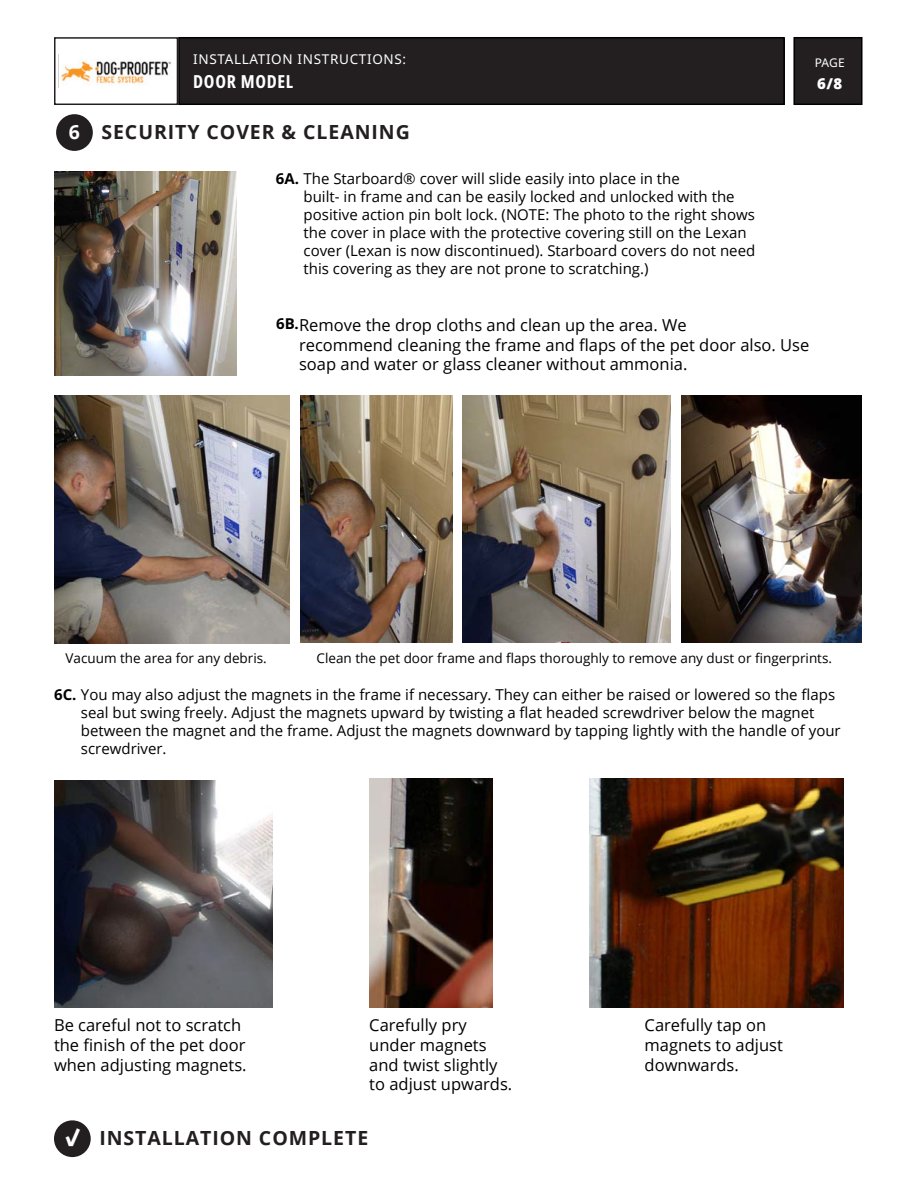
<style>
.page{position:relative;width:918px;height:1188px;background:#fff}
.page>*{position:absolute;margin:0;border:0;box-sizing:border-box;transform-origin:0 0}
.t1{font:700 22.5px "Arlette";color:#fff}
.t2{font:700 19.5px "Open Sans";letter-spacing:.05em;color:#231f20}
.t3{font:700 19.5px "Open Sans";color:#fff}
.t4{font:700 extra-condensed 18px "Noto Sans Georgian";letter-spacing:.04em;color:#fff}
.t5{font:16.5px/19.8px "Open Sans";color:#000}
.t6{font:15px/18px "Open Sans";color:#000}
.t7{font:800 15px "Open Sans";color:#fff}
.t8{font:13.5px "Open Sans";color:#000}
.t9{font:13.5px "Noto Sans";letter-spacing:.05em;color:#fff}
.t10{font:12px "Noto Sans";color:#fff}
.s1{font-family:"Noto Sans";font-weight:700}
.s2{font-family:"Noto Sans Georgian";font-weight:900}
.s3{font-family:"Noto Sans";font-weight:700;font-size:15px}
</style>
<div class="page">
<div style="left:54px;top:37px;width:124px;height:68px;border:2px solid #231f20"></div>
<img style="left:58px;top:55px;width:113px;height:32px">
<div style="left:56px;top:114px;width:37px;height:37px;background:#231f20;border-radius:50%"></div>
<div style="left:54px;top:1120px;width:37px;height:37px;background:#231f20;border-radius:50%"></div>
<div style="left:179px;top:38px;width:605px;height:66px;background:#231f20"></div>
<div style="left:178px;top:37px;width:607px;height:68px;border:2px solid #000"></div>
<div style="left:794px;top:38px;width:68px;height:66px;background:#231f20"></div>
<div style="left:793px;top:37px;width:69px;height:68px;border:2px solid #000"></div>
<img style="left:54px;top:171px;width:183px;height:204px">
<img style="left:54px;top:395px;width:236px;height:249px">
<img style="left:300px;top:395px;width:152px;height:247px">
<img style="left:463px;top:395px;width:207px;height:247px">
<img style="left:682px;top:395px;width:180px;height:247px">
<img style="left:54px;top:780px;width:218px;height:228px">
<img style="left:369px;top:778px;width:123px;height:230px">
<img style="left:590px;top:778px;width:254px;height:230px">
<h2 class="t3" style="left:69px;top:118px;width:13px">6</h2>
<p class="t9" style="left:193px;top:50px;width:215px">INSTALLATION INSTRUCTIONS:</p>
<p class="t4" style="left:193px;top:68px;width:102px">DOOR MODEL</p>
<h2 class="t2" style="left:101px;top:118px;width:310px">SECURITY COVER &amp; CLEANING</h2>
<p class="t6" style="left:304px;top:169px;width:453px;text-indent:-28px"><span class="s1">6A.</span> The Starboard® cover will slide easily into place in the<br>built- in frame and can be easily locked and unlocked with the positive action pin bolt lock. (NOTE: The photo to the right shows the cover in place with the protective covering still on the Lexan cover (Lexan is now discontinued). Starboard covers do not need this covering as they are not prone to scratching.)</p>
<p class="t10" style="left:815px;top:54px;width:31px">PAGE</p>
<p class="t7" style="left:817px;top:72px;width:27px"><span class="s2">6</span>/8</p>
<p class="t5" style="left:299px;top:314px;width:512px;text-indent:-23px"><span class="s3">6B.</span>Remove the drop cloths and clean up the area. We<br>recommend cleaning the frame and flaps of the pet door also. Use soap and water or glass cleaner without ammonia.</p>
<p class="t8" style="left:66px;top:649px;width:203px">Vacuum the area for any debris.</p>
<p class="t8" style="left:317px;top:649px;width:517px">Clean the pet door frame and flaps thoroughly to remove any dust or fingerprints.</p>
<p class="t6" style="left:81px;top:685px;width:761px;text-indent:-27px"><span class="s1">6C.</span> You may also adjust the magnets in the frame if necessary. They can either be raised or lowered so the flaps seal but swing freely. Adjust the magnets upward by twisting a flat headed screwdriver below the magnet between the magnet and the frame. Adjust the magnets downward by tapping lightly with the handle of your screwdriver.</p>
<p class="t5" style="left:54px;top:1015px;width:194px">Be careful not to scratch the finish of the pet door when adjusting magnets.</p>
<p class="t5" style="left:369px;top:1015px;width:145px">Carefully pry under magnets and twist slightly to adjust upwards.</p>
<p class="t5" style="left:645px;top:1015px;width:140px">Carefully tap on magnets to adjust downwards.</p>
<h1 class="t1" style="left:65px;top:1125px;width:17px">√</h1>
<h2 class="t2" style="left:99px;top:1124px;width:270px">INSTALLATION COMPLETE</h2>
</div>
